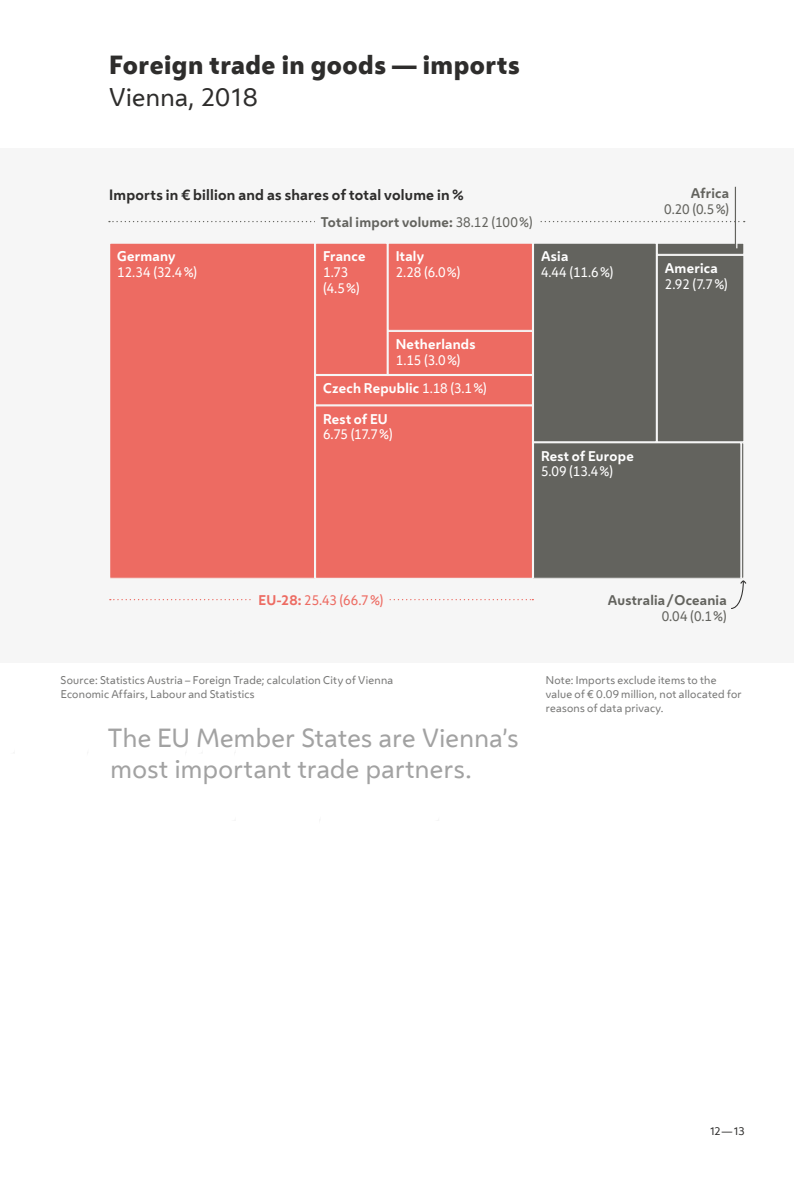
<style>
.page{position:relative;width:794px;height:1191px;background:#fff}
.page>*{position:absolute;margin:0;border:0;box-sizing:border-box;transform-origin:0 0}
.t1{font:24.5px/31.5px "Wiener Melange";letter-spacing:.015em;color:#a2a2a2}
.t2{font:800 24.5px "Wiener Melange";letter-spacing:.02em;color:#2e2d2c}
.t3{font:23.97px "Wiener Melange";letter-spacing:.015em;color:#2e2d2c}
.t4{font:700 14px "Wiener Melange";letter-spacing:.015em;color:#2e2d2c}
.t5{font:condensed 13.12px/15.8px "Wiener Einspaenner 400";letter-spacing:-.01em;color:#fff}
.t6{font:13.12px "Wiener Einspaenner";letter-spacing:.02em;color:#fff}
.t7{font:13.12px "Wiener Einspaenner";letter-spacing:.015em;color:#63635e}
.t8{font:condensed 13.12px "Wiener Einspaenner 400";color:#63635e}
.t9{font:condensed 13.12px "Wiener Einspaenner 400";color:#ed6b62}
.t10{font:10.5px/14px "Wiener Melange";letter-spacing:.02em;color:#787877}
.t11{font:10.5px "Wiener Melange";color:#2e2d2c}
.s1{font-family:"Wiener Einspaenner 400";font-stretch:condensed}
.s2{font-family:"Wiener Einspaenner";font-stretch:normal}
</style>
<div class="page">
<div style="left:0;top:148px;width:794px;height:514px;background:#f6f6f6"></div>
<div style="left:110px;top:243px;width:204px;height:335px;background:#ed6b62"></div>
<div style="left:109px;top:243px;width:206px;height:336px;border:1px solid #f6f6f6"></div>
<div style="left:315px;top:243px;width:72px;height:131px;background:#ed6b62"></div>
<div style="left:315px;top:243px;width:73px;height:132px;border:1px solid #f6f6f6"></div>
<div style="left:388px;top:243px;width:144px;height:87px;background:#ed6b62"></div>
<div style="left:388px;top:243px;width:145px;height:88px;border:1px solid #f6f6f6"></div>
<div style="left:388px;top:331px;width:144px;height:43px;background:#ed6b62"></div>
<div style="left:388px;top:331px;width:145px;height:44px;border:1px solid #f6f6f6"></div>
<div style="left:314px;top:405px;width:218px;height:174px;background:#ed6b62"></div>
<div style="left:315px;top:375px;width:217px;height:30px;background:#ed6b62"></div>
<div style="left:315px;top:375px;width:218px;height:30px;border:1px solid #f6f6f6"></div>
<div style="left:657px;top:243px;width:87px;height:12px;background:#63635e;border:1px solid #f6f6f6"></div>
<div style="left:657px;top:255px;width:87px;height:187px;background:#63635e"></div>
<div style="left:657px;top:255px;width:87px;height:187px;border:1px solid #f6f6f6"></div>
<div style="left:533px;top:243px;width:123px;height:199px;background:#63635e"></div>
<div style="left:533px;top:243px;width:124px;height:199px;border:1px solid #f6f6f6"></div>
<div style="left:533px;top:443px;width:208px;height:135px;background:#63635e"></div>
<div style="left:533px;top:442px;width:208px;height:137px;border:1px solid #f6f6f6"></div>
<div style="left:741px;top:442px;width:3px;height:137px;background:#63635e;border:1px solid #f6f6f6"></div>
<svg style="left:109px;top:221px;width:635px;height:1px"></svg>
<div style="left:315px;top:211px;width:223px;height:21px;background:#f6f6f6"></div>
<svg style="left:110px;top:599px;width:423px;height:1px"></svg>
<div style="left:253px;top:589px;width:136px;height:21px;background:#f6f6f6"></div>
<hr style="left:735px;top:187px;width:1px;height:61px;background:#63635e">
<hr style="left:736px;top:187px;width:1px;height:61px;background:#f6f6f6">
<svg style="left:731px;top:580px;width:15px;height:29px"></svg>
<h1 class="t2" style="left:109px;top:48px;width:412px">Foreign trade in goods — imports</h1>
<h2 class="t3" style="left:109px;top:78px;width:150px">Vienna, 2018</h2>
<h3 class="t4" style="left:109px;top:183px;width:356px">Imports in € billion and as shares of total volume in %</h3>
<p class="t6" style="left:117px;top:247px;width:60px">Germany</p>
<p class="t5" style="left:117px;top:264px;width:81px">12.34 (32.4 %)</p>
<p class="t7" style="left:321px;top:213px;width:213px">Total import volume: <span class="s1">38.12 (100 %)</span></p>
<p class="t6" style="left:323px;top:247px;width:44px">France</p>
<p class="t5" style="left:323px;top:264px;width:38px">1.73 (4.5 %)</p>
<p class="t6" style="left:396px;top:247px;width:30px">Italy</p>
<p class="t5" style="left:396px;top:264px;width:66px">2.28 (6.0 %)</p>
<p class="t6" style="left:541px;top:247px;width:29px">Asia</p>
<p class="t5" style="left:541px;top:264px;width:74px">4.44 (11.6 %)</p>
<p class="t6" style="left:396px;top:335px;width:81px">Netherlands</p>
<p class="t5" style="left:396px;top:352px;width:66px">1.15 (3.0 %)</p>
<p class="t6" style="left:323px;top:379px;width:165px">Czech Republic <span class="s1">1.18 (3.1 %)</span></p>
<p class="t6" style="left:323px;top:410px;width:66px">Rest of EU</p>
<p class="t5" style="left:323px;top:426px;width:71px">6.75 (17.7 %)</p>
<p class="t6" style="left:541px;top:447px;width:94px">Rest of Europe</p>
<p class="t5" style="left:541px;top:463px;width:74px">5.09 (13.4 %)</p>
<p class="t7" style="left:691px;top:185px;width:40px">Africa</p>
<p class="t8" style="left:664px;top:200px;width:66px">0.20 (0.5 %)</p>
<p class="t6" style="left:665px;top:259px;width:54px">America</p>
<p class="t5" style="left:665px;top:276px;width:64px">2.92 (7.7 %)</p>
<p class="t9" style="left:259px;top:591px;width:126px"><span class="s2">EU-28:</span> 25.43 (66.7 %)</p>
<p class="t7" style="left:608px;top:591px;width:120px">Australia/Oceania</p>
<p class="t8" style="left:662px;top:607px;width:66px">0.04 (0.1 %)</p>
<p class="t10" style="left:61px;top:672px;width:334px">Source: Statistics Austria – Foreign Trade; calculation City of Vienna<br>Economic Affairs, Labour and Statistics</p>
<p class="t10" style="left:546px;top:672px;width:197px">Note: Imports exclude items to the value of € 0.09 million, not allocated for reasons of data privacy.</p>
<h1 class="t1" style="left:108px;top:720px;width:412px">The EU Member States are Vienna’s most important trade partners.</h1>
<p class="t11" style="left:710px;top:1123px;width:36px">12—13</p>
</div>
